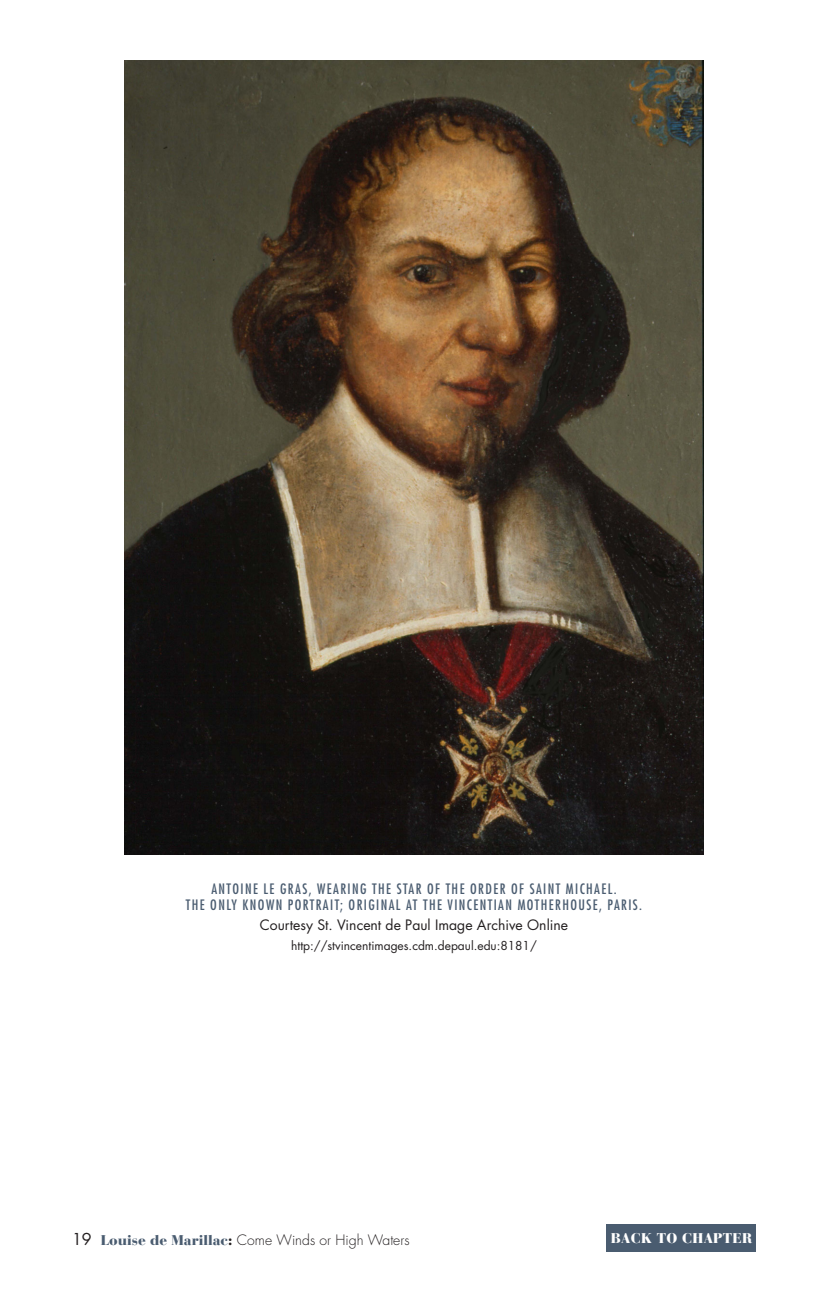
<style>
.page{position:relative;width:828px;height:1296px;background:#fff}
.page>*{position:absolute;margin:0;border:0;box-sizing:border-box;transform-origin:0 0}
.Image_name{font:condensed 14px/16.8px "Futura";letter-spacing:.1em;color:#4a5c70;text-align:center}
.Image_name-2{font:14px "Futura";color:#231f20}
.t1{font:300 14px "Futura";color:#231f20}
.t2{font:900 14px "Bauer Bodoni";letter-spacing:.02em;color:#fff}
.Image_name-3{font:12px "Futura";color:#231f20}
.s1{font-weight:400;font-size:16px}
.s2{font-family:"Bauer Bodoni";font-weight:900;color:#4a5c70}
.s3{font-family:"Bauer Bodoni";font-weight:900}
</style>
<div class="page">
<div style="left:607px;top:1224px;width:149px;height:27px;background:#4a5c70"></div>
<img style="left:124px;top:60px;width:580px;height:794px">
<p class="Image_name" style="left:186px;top:880px;width:458px">ANTOINE LE GRAS, WEARING THE STAR OF THE ORDER OF SAINT MICHAEL.<br>THE ONLY KNOWN PORTRAIT; ORIGINAL AT THE VINCENTIAN MOTHERHOUSE, PARIS.</p>
<p class="Image_name-2" style="left:260px;top:916px;width:310px">Courtesy St. Vincent de Paul Image Archive Online</p>
<p class="Image_name-3" style="left:291px;top:938px;width:247px">http://stvincentimages.cdm.depaul.edu:8181/</p>
<p class="t1" style="left:72px;top:1231px;width:339px"><span class="s1">19</span> <span class="s2">Louise de Marillac</span><span class="s3">:</span> Come Winds or High Waters</p>
<p class="t2" style="left:611px;top:1230px;width:143px">BACK TO CHAPTER</p>
</div>
